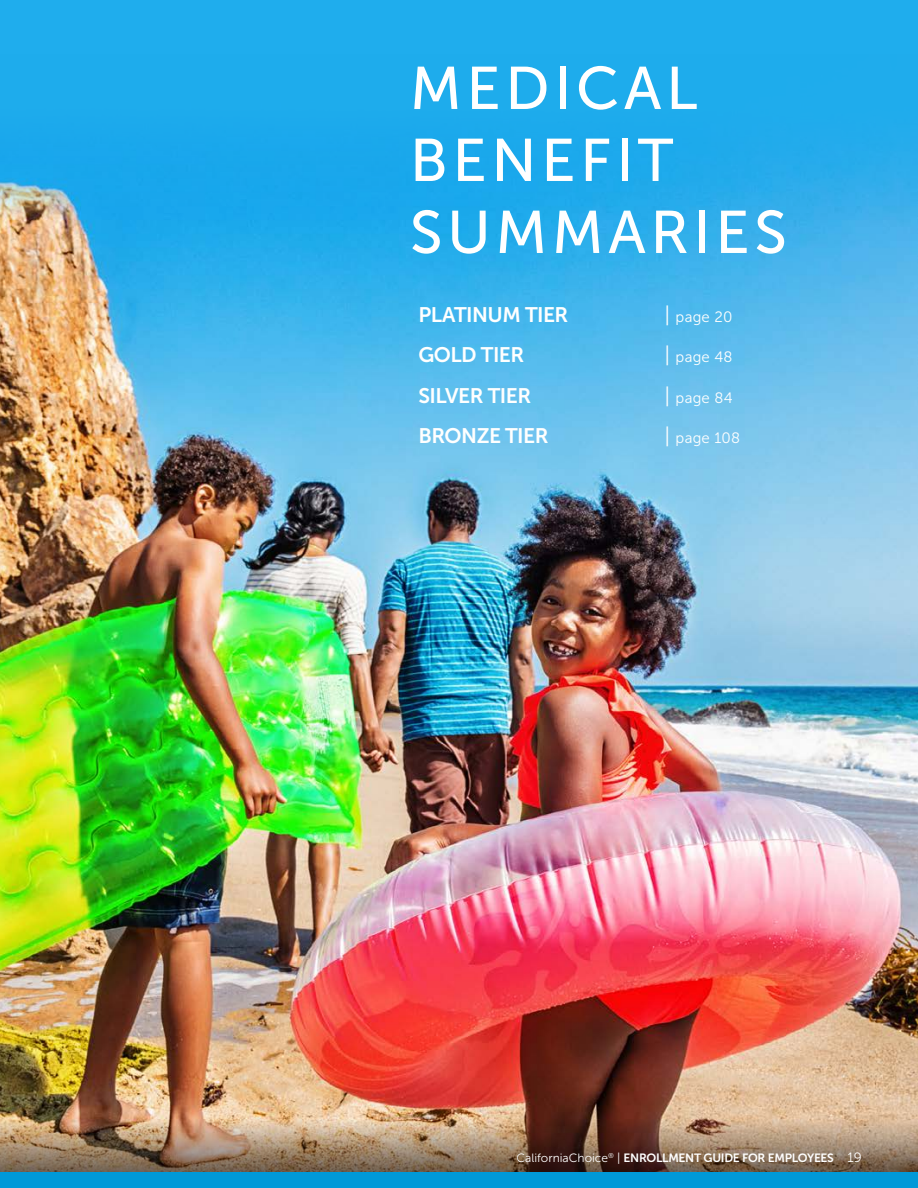
<style>
.page{position:relative;width:918px;height:1188px;background:#1faded}
.page>*{position:absolute;margin:0;border:0;box-sizing:border-box;transform-origin:0 0}
.t1{font:60px/72px "Museo Sans 500";letter-spacing:.075em;color:#fff}
.t2{font:21px "Museo Sans 700";letter-spacing:-.025em;color:#fff}
.t3{font:15px "Museo Sans 300";letter-spacing:.015em;color:#fff}
.t4{font:13.5px "Museo Sans 300";color:#fff}
.t5{font:12px "Museo Sans 700";letter-spacing:-.025em;color:#fff}
.s1{font-size:21px}
.s2{font-family:"Museo Sans 300"}
</style>
<div class="page">
<img style="left:0;top:152px;width:918px;height:924px">
<img style="left:0;top:1076px;width:918px;height:97px">
<div style="left:0;top:1173px;width:918px;height:15px;background:#0099d8"></div>
<p class="t1" style="left:410px;top:53px;width:289px">MEDICAL<br>BENEFIT</p>
<p class="t1" style="left:410px;top:197px;width:379px">SUMMARIES</p>
<p class="t2" style="left:418px;top:303px;width:152px">PLATINUM TIER</p>
<p class="t3" style="left:664px;top:308px;width:70px"><span class="s1">|</span> page 20</p>
<p class="t2" style="left:418px;top:343px;width:107px">GOLD TIER</p>
<p class="t3" style="left:664px;top:349px;width:70px"><span class="s1">|</span> page 48</p>
<p class="t2" style="left:418px;top:384px;width:114px">SILVER TIER</p>
<p class="t3" style="left:664px;top:389px;width:70px"><span class="s1">|</span> page 84</p>
<p class="t2" style="left:418px;top:424px;width:132px">BRONZE TIER</p>
<p class="t3" style="left:664px;top:430px;width:77px"><span class="s1">|</span> page 108</p>
<p class="t5" style="left:516px;top:1151px;width:319px"><span class="s2">CaliforniaChoice</span><sup>®</sup> <span class="s2">|</span> ENROLLMENT GUIDE FOR EMPLOYEES</p>
<p class="t4" style="left:847px;top:1150px;width:16px">19</p>
</div>
